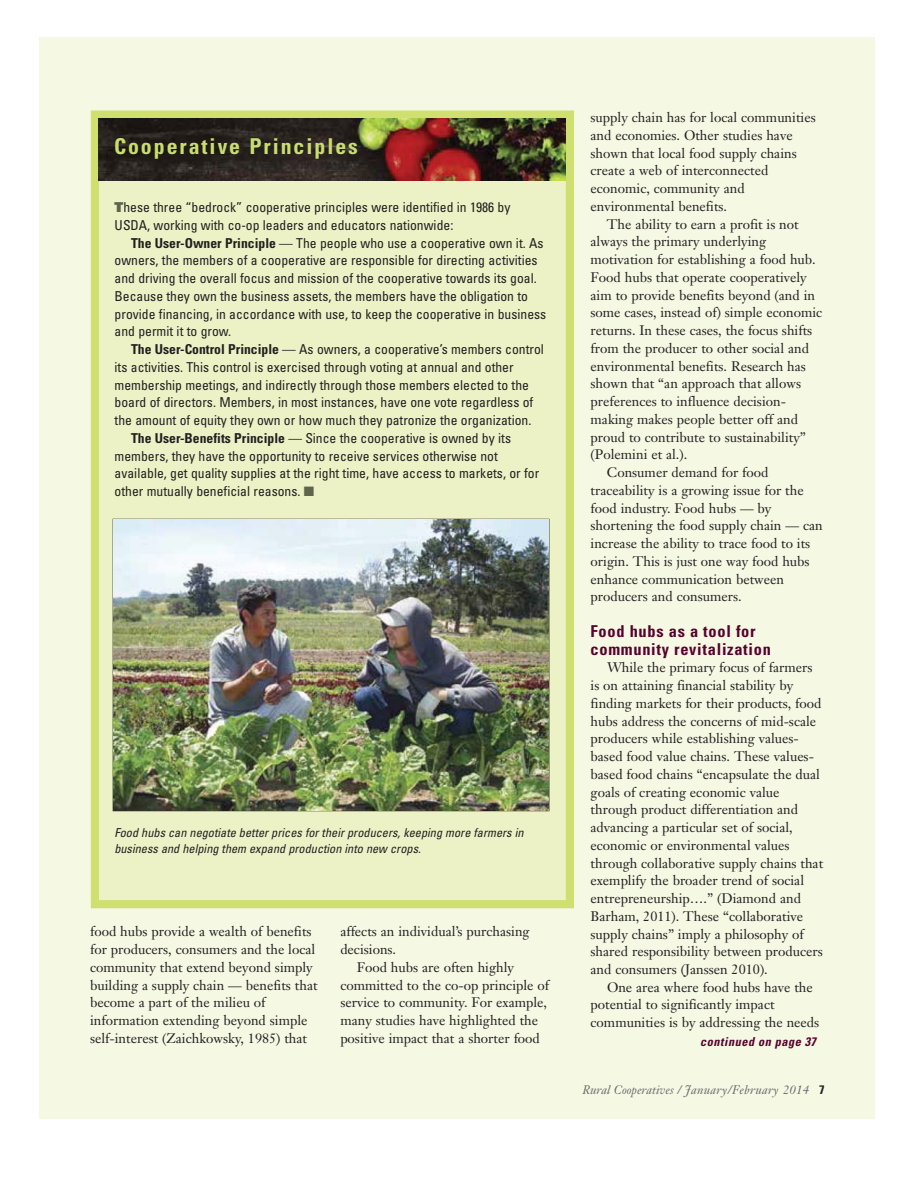
<style>
.page{position:relative;width:918px;height:1188px;background:#fff}
.page>*{position:absolute;margin:0;border:0;box-sizing:border-box;transform-origin:0 0}
.t1{font:700 condensed 21.9px "Univers";letter-spacing:.09em;color:#cade6f}
.t2{font:700 condensed 16.35px/17.7px "Univers";letter-spacing:.045em;color:#57022e}
.t3{font:13.65px/17.7px "Janson Text";color:#231f20}
.t4{font:condensed 13.65px/17.7px "Univers";color:#231f20}
.t5{font:italic condensed 12.3px/16.4px "Univers";color:#231f20}
.t6{font:italic 12.3px "Janson Text";letter-spacing:.025em;color:#696b6d}
.t7{font:italic 700 condensed 12.3px "Univers";letter-spacing:.045em;color:#57022e}
.s1{font-weight:900;font-stretch:normal;color:#5e654c}
.s2{font-weight:700}
.s3{font-family:"Univers";font-weight:700;font-style:normal;font-stretch:condensed;color:#231f20}
</style>
<div class="page">
<div style="left:40px;top:37px;width:835px;height:1081px;background:#f5f8e3"></div>
<svg style="left:91px;top:111px;width:483px;height:797px;background:#e8eebd"></svg>
<img style="left:114px;top:520px;width:435px;height:290px">
<img style="left:99px;top:119px;width:467px;height:61px">
<svg style="left:304px;top:486px;width:10px;height:10px"></svg>
<h1 class="t1" style="left:114px;top:138px;width:245px">Cooperative Principles</h1>
<p class="t4" style="left:115px;top:200px;width:397px"><span class="s1">T</span>hese three “bedrock” cooperative principles were identified in 1986 by<br>USDA, working with co-op leaders and educators nationwide:</p>
<p class="t4" style="left:115px;top:235px;width:433px;text-indent:16px"><span class="s2">The User-Owner Principle</span> — The people who use a cooperative own it. As owners, the members of a cooperative are responsible for directing activities and driving the overall focus and mission of the cooperative towards its goal.<br>Because they own the business assets, the members have the obligation to provide financing, in accordance with use, to keep the cooperative in business and permit it to grow.</p>
<p class="t4" style="left:131px;top:342px;width:414px"><span class="s2">The User-Control Principle</span> — As owners, a cooperative’s members control</p>
<p class="t4" style="left:115px;top:359px;width:401px">its activities. This control is exercised through voting at annual and other</p>
<p class="t4" style="left:115px;top:377px;width:416px">membership meetings, and indirectly through those members elected to the</p>
<p class="t4" style="left:115px;top:395px;width:420px">board of directors. Members, in most instances, have one vote regardless of</p>
<p class="t4" style="left:115px;top:413px;width:418px">the amount of equity they own or how much they patronize the organization.</p>
<p class="t4" style="left:131px;top:430px;width:382px"><span class="s2">The User-Benefits Principle</span> — Since the cooperative is owned by its</p>
<p class="t4" style="left:115px;top:448px;width:385px">members, they have the opportunity to receive services otherwise not</p>
<p class="t4" style="left:115px;top:466px;width:426px">available, get quality supplies at the right time, have access to markets, or for</p>
<p class="t4" style="left:115px;top:484px;width:187px">other mutually beneficial reasons.</p>
<p class="t5" style="left:114px;top:826px;width:411px">Food hubs can negotiate better prices for their producers, keeping more farmers in business and helping them expand production into new crops.</p>
<p class="t3" style="left:90px;top:924px;width:229px">food hubs provide a wealth of benefits for producers, consumers and the local community that extend beyond simply building a supply chain — benefits that become a part of the milieu of information extending beyond simple self-interest (Zaichkowsky, 1985) that</p>
<p class="t3" style="left:340px;top:924px;width:191px">affects an individual’s purchasing decisions.</p>
<p class="t3" style="left:340px;top:960px;width:210px;text-indent:16px">Food hubs are often highly committed to the co-op principle of service to community. For example, many studies have highlighted the positive impact that a shorter food</p>
<p class="t3" style="left:591px;top:110px;width:227px">supply chain has for local communities and economies. Other studies have shown that local food supply chains create a web of interconnected economic, community and environmental benefits.</p>
<p class="t3" style="left:607px;top:216px;width:193px">The ability to earn a profit is not</p>
<p class="t3" style="left:591px;top:234px;width:177px">always the primary underlying</p>
<p class="t3" style="left:591px;top:252px;width:227px">motivation for establishing a food hub.</p>
<p class="t3" style="left:591px;top:270px;width:218px">Food hubs that operate cooperatively</p>
<p class="t3" style="left:591px;top:287px;width:226px">aim to provide benefits beyond (and in</p>
<p class="t3" style="left:591px;top:305px;width:233px">some cases, instead of) simple economic</p>
<p class="t3" style="left:591px;top:323px;width:223px">returns. In these cases, the focus shifts</p>
<p class="t3" style="left:591px;top:341px;width:220px">from the producer to other social and</p>
<p class="t3" style="left:591px;top:358px;width:217px">environmental benefits. Research has</p>
<p class="t3" style="left:591px;top:376px;width:212px">shown that “an approach that allows</p>
<p class="t3" style="left:591px;top:394px;width:197px">preferences to influence decision-</p>
<p class="t3" style="left:591px;top:412px;width:209px">making makes people better off and</p>
<p class="t3" style="left:591px;top:429px;width:217px">proud to contribute to sustainability”</p>
<p class="t3" style="left:591px;top:447px;width:98px">(Polemini et al.).</p>
<p class="t3" style="left:607px;top:465px;width:163px">Consumer demand for food</p>
<p class="t3" style="left:591px;top:483px;width:215px">traceability is a growing issue for the</p>
<p class="t3" style="left:591px;top:500px;width:182px">food industry. Food hubs — by</p>
<p class="t3" style="left:591px;top:518px;width:234px">shortening the food supply chain — can</p>
<p class="t3" style="left:591px;top:536px;width:221px">increase the ability to trace food to its</p>
<p class="t3" style="left:591px;top:554px;width:221px">origin. This is just one way food hubs</p>
<p class="t3" style="left:591px;top:571px;width:195px">enhance communication between</p>
<p class="t3" style="left:591px;top:589px;width:153px">producers and consumers.</p>
<p class="t2" style="left:591px;top:624px;width:182px">Food hubs as a tool for community revitalization</p>
<p class="t3" style="left:591px;top:660px;width:234px;text-indent:16px">While the primary focus of farmers is on attaining financial stability by finding markets for their products, food hubs address the concerns of mid-scale producers while establishing values&shy;based food value chains. These values&shy;based food chains “encapsulate the dual goals of creating economic value through product differentiation and advancing a particular set of social, economic or environmental values through collaborative supply chains that exemplify the broader trend of social entrepreneurship….” (Diamond and Barham, 2011). These “collaborative supply chains” imply a philosophy of shared responsibility between producers and consumers (Janssen 2010).</p>
<p class="t3" style="left:591px;top:979px;width:230px;text-indent:16px">One area where food hubs have the potential to significantly impact communities is by addressing the needs</p>
<p class="t7" style="left:700px;top:1037px;width:117px">continued on page 37</p>
<p class="t6" style="left:582px;top:1085px;width:244px">Rural Cooperatives / January/February 2014 <span class="s3">7</span></p>
</div>
